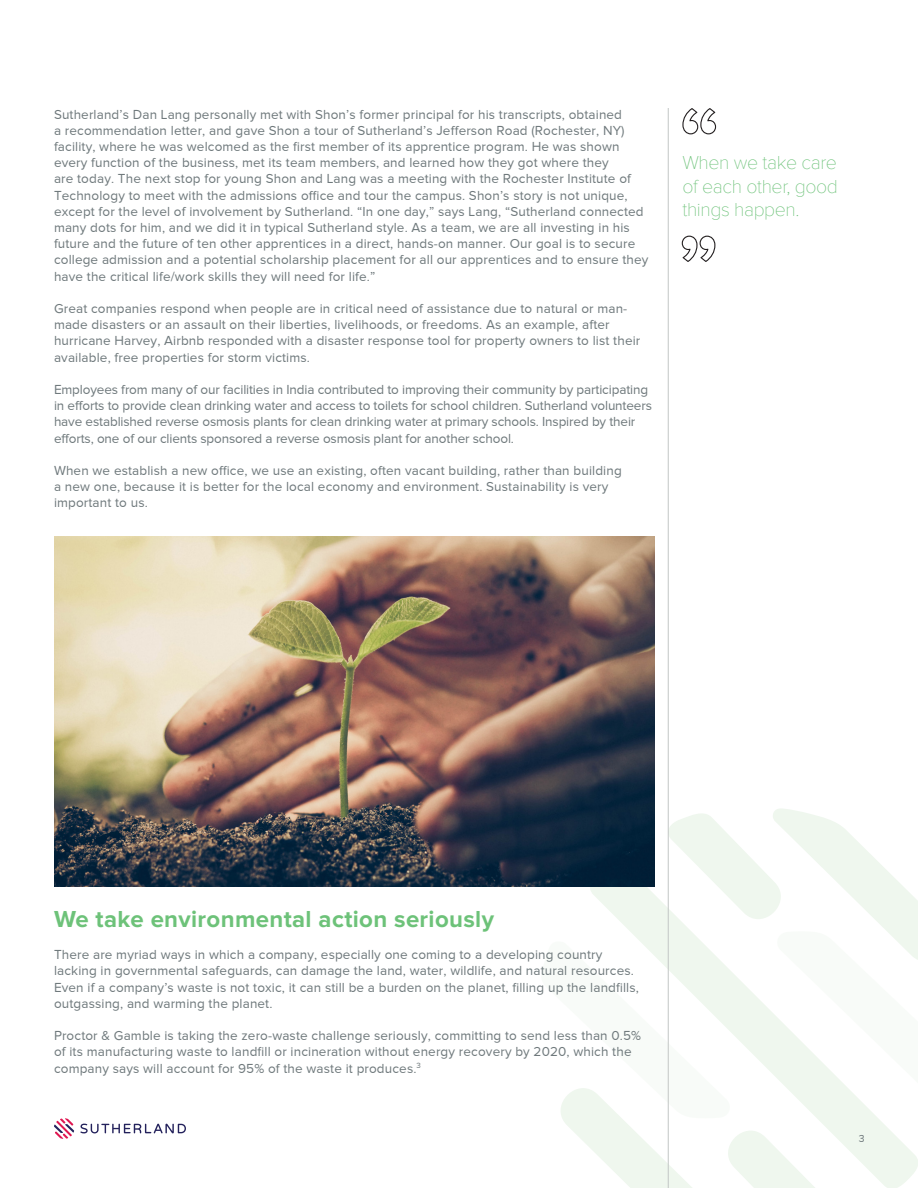
<style>
.page{position:relative;width:918px;height:1188px;background:#fff}
.page>*{position:absolute;margin:0;border:0;box-sizing:border-box;transform-origin:0 0}
.t1{font:700 24px "Proxima Nova";letter-spacing:.015em;color:#6dc279}
.t2{font:100 19.5px/23.4px "Proxima Nova";letter-spacing:-.02em;color:#6dc279;text-align:justify}
.t3{font:13.5px/16.2px "Proxima Nova";letter-spacing:.01em;color:#6f797c}
.t4{font:13.5px/16.2px "Proxima Nova";letter-spacing:-.01em;color:#6f797c}
.t5{font:10.5px "Proxima Nova";color:#6f797c}
</style>
<div class="page">
<svg style="left:561px;top:808px;width:357px;height:380px"></svg>
<hr style="left:668px;top:108px;width:1px;height:1080px;background:#c3c7c5">
<svg style="left:682px;top:108px;width:35px;height:27px"></svg>
<svg style="left:681px;top:235px;width:35px;height:27px"></svg>
<img style="left:54px;top:537px;width:601px;height:350px">
<svg style="left:80px;top:1124px;width:106px;height:9px"></svg>
<svg style="left:54px;top:1118px;width:20px;height:21px"></svg>
<p class="t3" style="left:54px;top:106px;width:596px">Sutherland’s Dan Lang personally met with Shon’s former principal for his transcripts, obtained<br>a recommendation letter, and gave Shon a tour of Sutherland’s Jefferson Road (Rochester, NY) facility, where he was welcomed as the first member of its apprentice program. He was shown every function of the business, met its team members, and learned how they got where they<br>are today. The next stop for young Shon and Lang was a meeting with the Rochester Institute of Technology to meet with the admissions office and tour the campus. Shon’s story is not unique, except for the level of involvement by Sutherland. “In one day,” says Lang, “Sutherland connected many dots for him, and we did it in typical Sutherland style. As a team, we are all investing in his future and the future of ten other apprentices in a direct, hands-on manner. Our goal is to secure college admission and a potential scholarship placement for all our apprentices and to ensure they have the critical life/work skills they will need for life.”</p>
<p class="t3" style="left:54px;top:300px;width:588px">Great companies respond when people are in critical need of assistance due to natural or man&shy;made disasters or an assault on their liberties, livelihoods, or freedoms. As an example, after hurricane Harvey, Airbnb responded with a disaster response tool for property owners to list their available, free properties for storm victims.</p>
<p class="t4" style="left:54px;top:381px;width:599px">Employees from many of our facilities in India contributed to improving their community by participating in efforts to provide clean drinking water and access to toilets for school children. Sutherland volunteers have established reverse osmosis plants for clean drinking water at primary schools. Inspired by their efforts, one of our clients sponsored a reverse osmosis plant for another school.</p>
<p class="t3" style="left:54px;top:462px;width:569px">When we establish a new office, we use an existing, often vacant building, rather than building a new one, because it is better for the local economy and environment. Sustainability is very important to us.</p>
<p class="t2" style="left:682px;top:151px;width:157px">When we take care of each other, good things happen.</p>
<p class="t1" style="left:54px;top:905px;width:442px">We take environmental action seriously</p>
<p class="t3" style="left:54px;top:947px;width:587px">There are myriad ways in which a company, especially one coming to a developing country lacking in governmental safeguards, can damage the land, water, wildlife, and natural resources.<br>Even if a company’s waste is not toxic, it can still be a burden on the planet, filling up the landfills, outgassing, and warming the planet.</p>
<p class="t3" style="left:54px;top:1028px;width:589px">Proctor &amp; Gamble is taking the zero-waste challenge seriously, committing to send less than 0.5% of its manufacturing waste to landfill or incineration without energy recovery by 2020, which the company says will account for 95% of the waste it produces.<sup>3</sup></p>
<p class="t5" style="left:859px;top:1133px;width:7px">3</p>
</div>
